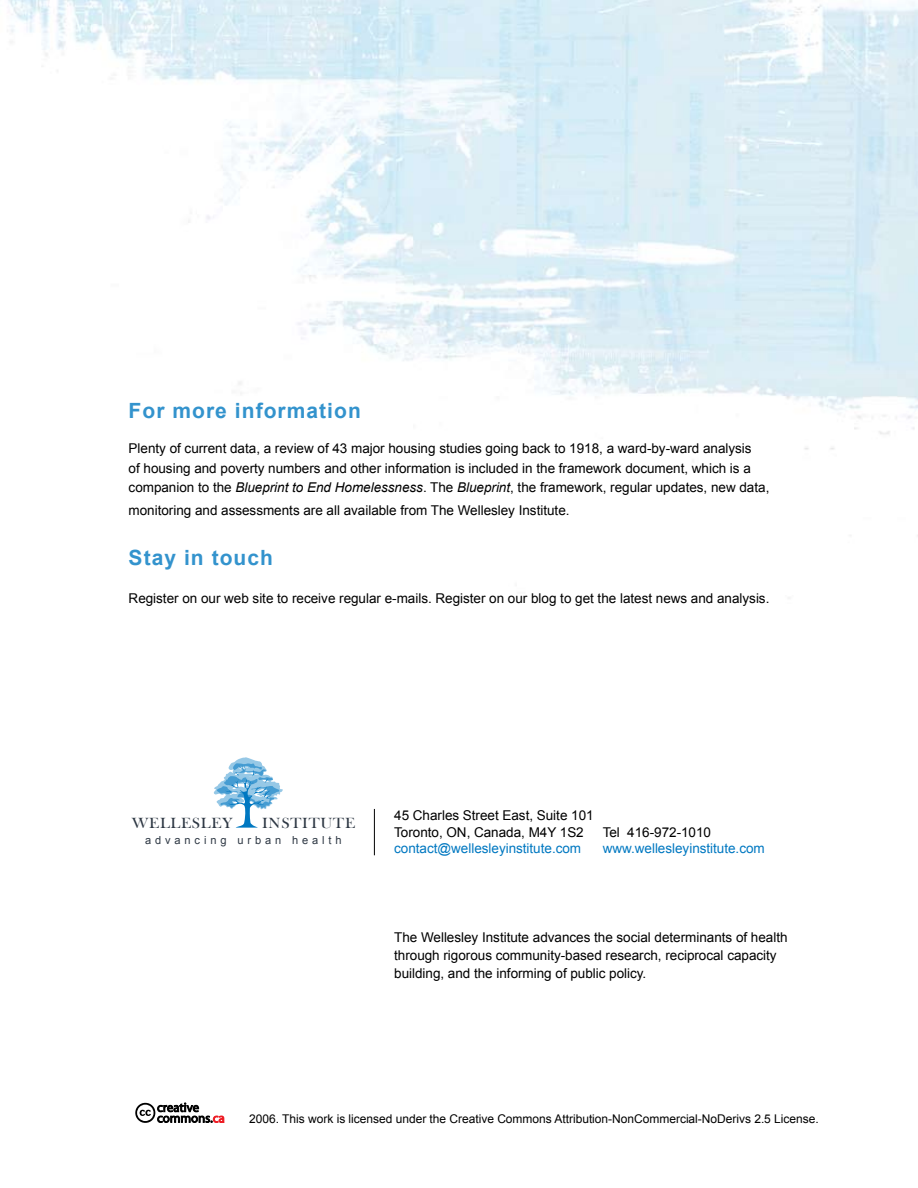
<style>
.page{position:relative;width:918px;height:1188px;background:#fff}
.page>*{position:absolute;margin:0;border:0;box-sizing:border-box;transform-origin:0 0}
.t1{font:700 21px "Arial";letter-spacing:.05em;color:#3393cd}
.t2{font:15.15px "Bask Old Face";letter-spacing:.05em;color:#2e3844;scale:1.05 1}
.t3{font:13.5px/19.5px "Arial";color:#000}
.t4{font:13.5px "Arial";color:#0078c1}
.t5{font:12px "Arial";color:#000}
.t6{font:11.1px "Arial";letter-spacing:.35em;color:#2e3844}
.s1{font-style:italic}
</style>
<div class="page">
<img style="left:8px;top:0;width:910px;height:536px">
<svg style="left:213px;top:757px;width:70px;height:71px"></svg>
<hr style="left:374px;top:809px;width:1px;height:46px;background:#000">
<svg style="left:135px;top:1103px;width:89px;height:20px"></svg>
<h1 class="t1" style="left:129px;top:396px;width:234px">For more information</h1>
<p class="t3" style="left:129px;top:439px;width:642px">Plenty of current data, a review of 43 major housing studies going back to 1918, a ward-by-ward analysis<br>of housing and poverty numbers and other information is included in the framework document, which is a companion to the <span class="s1">Blueprint to End Homelessness</span>. The <span class="s1">Blueprint</span>, the framework, regular updates, new data,</p>
<p class="t3" style="left:129px;top:500px;width:442px">monitoring and assessments are all available from The Wellesley Institute.</p>
<h1 class="t1" style="left:129px;top:544px;width:146px">Stay in touch</h1>
<p class="t3" style="left:129px;top:589px;width:642px">Register on our web site to receive regular e-mails. Register on our blog to get the latest news and analysis.</p>
<p class="t2" style="left:132px;top:814px;width:98px">WELLESLEY</p>
<p class="t2" style="left:262px;top:814px;width:90px">INSTITUTE</p>
<p class="t6" style="left:145px;top:833px;width:198px">advancing urban health</p>
<p class="t3" style="left:394px;top:808px;width:201px;line-height:16.5px">45 Charles Street East, Suite 101<br>Toronto, ON, Canada, M4Y 1S2</p>
<p class="t3" style="left:603px;top:823px;width:110px">Tel 416-972-1010</p>
<p class="t4" style="left:394px;top:840px;width:188px">contact@wellesleyinstitute.com</p>
<p class="t4" style="left:603px;top:840px;width:164px">www.wellesleyinstitute.com</p>
<p class="t3" style="left:394px;top:929px;width:395px;line-height:18px">The Wellesley Institute advances the social determinants of health through rigorous community-based research, reciprocal capacity building, and the informing of public policy.</p>
<p class="t5" style="left:249px;top:1111px;width:571px">2006. This work is licensed under the Creative Commons Attribution-NonCommercial-NoDerivs 2.5 License.</p>
</div>
